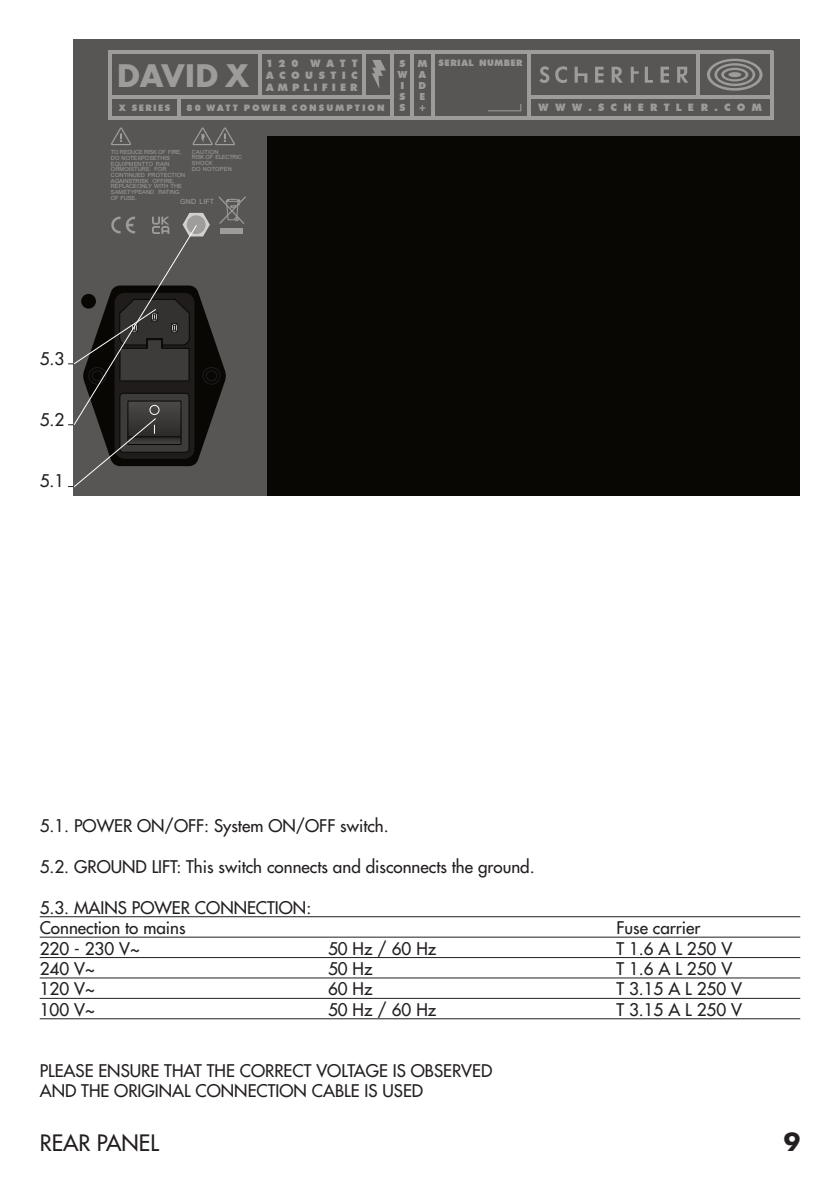
<style>
.page{position:relative;width:840px;height:1191px;background:#fff}
.page>*{position:absolute;margin:0;border:0;box-sizing:border-box;transform-origin:0 0}
.t1{font:700 30.4px "Futura";color:#9e9c9b}
.t2{font:700 24px "Futura";color:#231f20}
.t3{font:500 22px "Futura Std";color:#231f20}
.t4{font:500 17px/20.4px "Futura Std";color:#231f20}
.t5{font:500 17px "Futura Std";letter-spacing:.29em;color:#231f20}
.t6{font:900 10.2px/11.8px "Futura BT";letter-spacing:.555em;color:#9e9c9b;text-align:justify}
.t7{font:900 10.2px "Futura BT";letter-spacing:.605em;color:#9e9c9b}
.t8{font:900 9.8px/11.2px "Futura BT";color:#9e9c9b}
.t9{font:900 9px "Futura BT";letter-spacing:.215em;color:#9e9c9b}
.t10{font:900 9px "Futura BT";letter-spacing:.06em;color:#9e9c9b}
.t11{font:7.2px "Arial";letter-spacing:.01em;color:#a09e9d}
.t12{font:5.6px/5.6px "Arial";color:#a09e9d}
.t13{font:5.6px/5.6px "Arial";letter-spacing:.025em;color:#a09e9d}
</style>
<div class="page">
<div style="left:74px;top:40px;width:725px;height:455px;background:#585654"></div>
<svg style="left:111px;top:127px;width:20px;height:18px"></svg>
<svg style="left:192px;top:127px;width:43px;height:18px"></svg>
<hr style="left:108px;top:51px;width:3px;height:69px;background:#9e9c9b">
<hr style="left:410px;top:51px;width:3px;height:68px;background:#9e9c9b">
<hr style="left:431px;top:51px;width:3px;height:67px;background:#9e9c9b">
<hr style="left:108px;top:95px;width:284px;height:4px;background:#9e9c9b">
<hr style="left:527px;top:95px;width:245px;height:4px;background:#9e9c9b">
<hr style="left:108px;top:117px;width:664px;height:3px;background:#9e9c9b">
<hr style="left:108px;top:51px;width:664px;height:3px;background:#9e9c9b">
<hr style="left:527px;top:51px;width:3px;height:68px;background:#9e9c9b">
<hr style="left:696px;top:51px;width:3px;height:48px;background:#9e9c9b">
<hr style="left:769px;top:51px;width:3px;height:68px;background:#9e9c9b">
<svg style="left:539px;top:66px;width:10px;height:17px"></svg>
<svg style="left:555px;top:66px;width:11px;height:17px"></svg>
<svg style="left:574px;top:67px;width:13px;height:16px"></svg>
<svg style="left:595px;top:67px;width:8px;height:16px"></svg>
<svg style="left:611px;top:67px;width:11px;height:16px"></svg>
<svg style="left:677px;top:67px;width:11px;height:16px"></svg>
<svg style="left:644px;top:67px;width:8px;height:16px"></svg>
<svg style="left:660px;top:67px;width:8px;height:16px"></svg>
<svg style="left:630px;top:67px;width:8px;height:16px"></svg>
<svg style="left:707px;top:59px;width:55px;height:32px"></svg>
<hr style="left:258px;top:51px;width:3px;height:48px;background:#9e9c9b">
<hr style="left:177px;top:97px;width:4px;height:22px;background:#9e9c9b">
<hr style="left:362px;top:51px;width:3px;height:46px;background:#9e9c9b">
<hr style="left:390px;top:51px;width:4px;height:68px;background:#9e9c9b">
<svg style="left:372px;top:60px;width:13px;height:29px"></svg>
<svg style="left:488px;top:104px;width:33px;height:7px"></svg>
<div style="left:267px;top:136px;width:532px;height:359px;background:#080704"></div>
<svg style="left:68px;top:195px;width:178px;height:293px"></svg>
<hr style="left:40px;top:936px;width:759px;height:1px;background:#231f20">
<hr style="left:40px;top:998px;width:759px;height:1px;background:#231f20">
<hr style="left:40px;top:1018px;width:759px;height:1px;background:#231f20">
<hr style="left:40px;top:977px;width:759px;height:1px;background:#231f20">
<hr style="left:40px;top:957px;width:759px;height:1px;background:#231f20">
<hr style="left:40px;top:916px;width:759px;height:1px;background:#231f20">
<p class="t8" style="left:397px;top:59px;width:11px">S<br>W<br>I<br>S</p>
<h1 class="t1" style="left:117px;top:61px;width:133px">DAVID X</h1>
<p class="t6" style="left:266px;top:59px;width:93px">120 WATT ACOUSTIC AMPLIFIER</p>
<p class="t10" style="left:438px;top:59px;width:85px">SERIAL NUMBER</p>
<p class="t8" style="left:417px;top:59px;width:11px">M<br>A<br>D<br>E +</p>
<p class="t9" style="left:119px;top:104px;width:53px">X SERIES</p>
<p class="t9" style="left:186px;top:104px;width:199px">80 WATT POWER CONSUMPTION</p>
<p class="t8" style="left:399px;top:103px;width:7px">S</p>
<p class="t13" style="left:192px;top:149px;width:52px">CAUTION<br>RISK OF ELECTRIC<br>SHOCK<br>DO NOTOPEN</p>
<p class="t12" style="left:111px;top:150px;width:76px">TO REDUCE RISK OF FIRE,<br>DO NOTEXPOSETHIS<br>EQUIPMENTTO RAIN<br>ORMOISTURE. FOR<br>CONTINUED PROTECTION<br>AGAINSTRISK OFFIRE,<br>REPLACEONLY WITH THE<br>SAMETYPEAND RATING<br>OF FUSE.</p>
<p class="t11" style="left:180px;top:199px;width:36px">GND LIFT</p>
<p class="t7" style="left:538px;top:104px;width:224px">WWW.SCHERTLER.COM</p>
<p class="t4" style="left:40px;top:349px;width:26px">5.3</p>
<p class="t4" style="left:40px;top:410px;width:26px">5.2</p>
<p class="t4" style="left:40px;top:471px;width:26px">5.1</p>
<p class="t4" style="left:40px;top:816px;width:350px">5.1. POWER ON/OFF: System ON/OFF switch.</p>
<p class="t4" style="left:40px;top:857px;width:496px">5.2. GROUND LIFT: This switch connects and disconnects the ground.</p>
<p class="t4" style="left:40px;top:898px;width:273px">5.3. MAINS POWER CONNECTION:<br>Connection to mains</p>
<p class="t4" style="left:616px;top:918px;width:85px">Fuse carrier</p>
<p class="t4" style="left:40px;top:938px;width:102px">220 - 230 V~</p>
<p class="t4" style="left:328px;top:938px;width:110px">50 Hz / 60 Hz</p>
<p class="t5" style="left:616px;top:940px;width:117px">T1.6AL250V</p>
<p class="t4" style="left:40px;top:959px;width:57px">240 V~</p>
<p class="t4" style="left:328px;top:959px;width:46px">50 Hz</p>
<p class="t5" style="left:616px;top:961px;width:117px">T1.6AL250V</p>
<p class="t4" style="left:40px;top:979px;width:57px">120 V~</p>
<p class="t4" style="left:328px;top:979px;width:46px">60 Hz</p>
<p class="t4" style="left:616px;top:979px;width:127px">T 3.15 A L 250 V</p>
<p class="t4" style="left:40px;top:1000px;width:57px">100 V~</p>
<p class="t4" style="left:328px;top:1000px;width:110px">50 Hz / 60 Hz</p>
<p class="t4" style="left:616px;top:1000px;width:127px">T 3.15 A L 250 V</p>
<p class="t4" style="left:40px;top:1061px;width:454px">PLEASE ENSURE THAT THE CORRECT VOLTAGE IS OBSERVED<br>AND THE ORIGINAL CONNECTION CABLE IS USED</p>
<p class="t3" style="left:40px;top:1133px;width:120px">REAR PANEL</p>
<h2 class="t2" style="left:783px;top:1131px;width:18px">9</h2>
</div>
